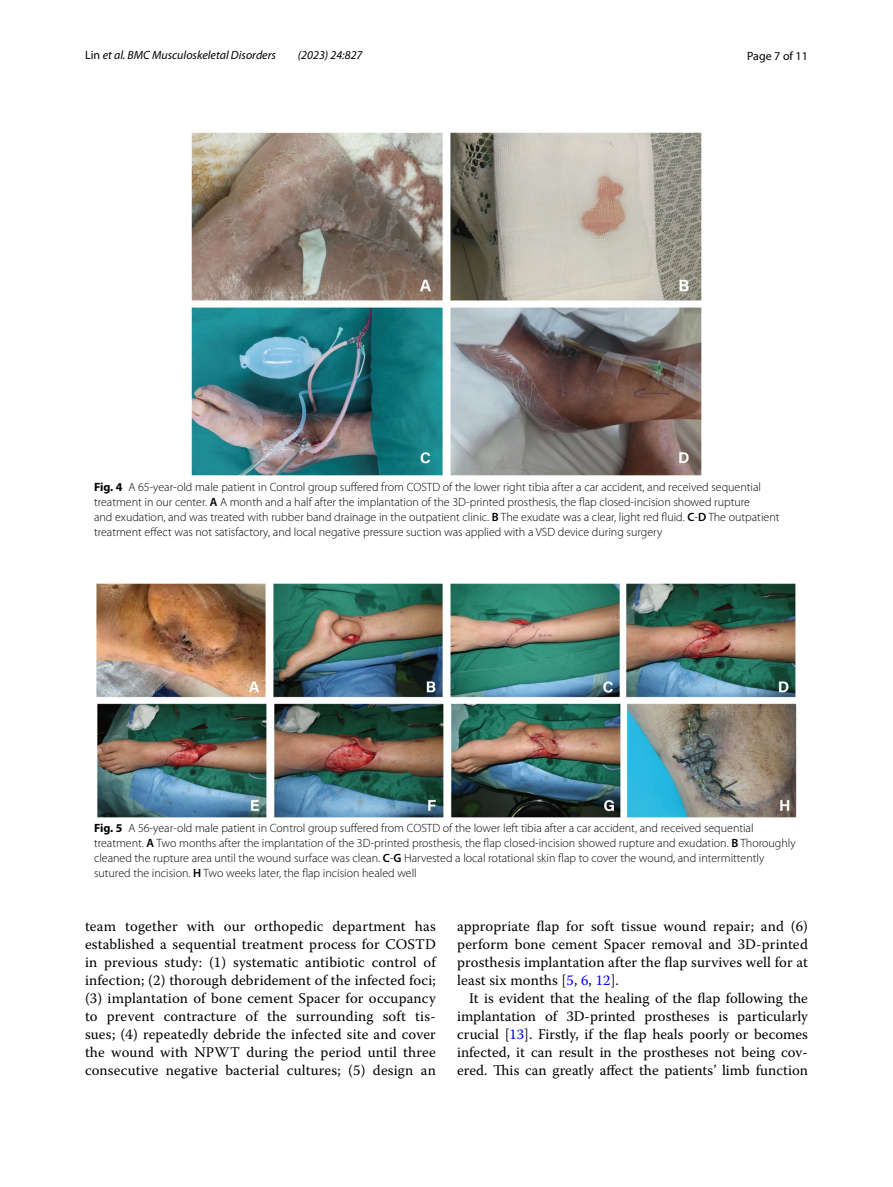
<style>
.page{position:relative;width:893px;height:1187px;background:#fff}
.page>*{position:absolute;margin:0;border:0;box-sizing:border-box;transform-origin:0 0}
.t1{font:14.7px/18px "Warnock Pro";letter-spacing:.01em;color:#000;text-align:justify}
.t2{font:300 12px/15px "Myriad Pro";color:#000}
.t3{font:italic 12px "Myriad Pro";color:#000}
.t4{font:12px "Myriad Pro";color:#000}
.s1{font-style:normal}
.s2{font-weight:700}
.s3{font-weight:600}
.s4{color:#00f}
</style>
<div class="page">
<img style="left:191px;top:133px;width:511px;height:342px">
<img style="left:96px;top:583px;width:701px;height:234px">
<p class="t3" style="left:85px;top:48px;width:192px"><span class="s1">Lin</span> et al. BMC Musculoskeletal Disorders</p>
<p class="t3" style="left:298px;top:48px;width:66px">(2023) 24:827</p>
<p class="t4" style="left:747px;top:48px;width:62px">Page 7 of 11</p>
<p class="t2" style="left:94px;top:479px;width:687px"><span class="s2">Fig. 4</span> A 65-year-old male patient in Control group suffered from COSTD of the lower right tibia after a car accident, and received sequential treatment in our center. <span class="s3">A</span> A month and a half after the implantation of the 3D-printed prosthesis, the flap closed-incision showed rupture<br>and exudation, and was treated with rubber band drainage in the outpatient clinic. <span class="s3">B</span> The exudate was a clear, light red fluid. <span class="s3">C</span>-<span class="s3">D</span> The outpatient treatment effect was not satisfactory, and local negative pressure suction was applied with a VSD device during surgery</p>
<p class="t2" style="left:94px;top:820px;width:703px"><span class="s2">Fig. 5</span> A 56-year-old male patient in Control group suffered from COSTD of the lower left tibia after a car accident, and received sequential treatment. <span class="s3">A</span> Two months after the implantation of the 3D-printed prosthesis, the flap closed-incision showed rupture and exudation. <span class="s3">B</span> Thoroughly cleaned the rupture area until the wound surface was clean. <span class="s3">C</span>-<span class="s3">G</span> Harvested a local rotational skin flap to cover the wound, and intermittently sutured the incision. <span class="s3">H</span> Two weeks later, the flap incision healed well</p>
<p class="t1" style="left:85px;top:916px;width:352px">team together with our orthopedic department has established a sequential treatment process for COSTD in previous study: (1) systematic antibiotic control of infection; (2) thorough debridement of the infected foci; (3) implantation of bone cement Spacer for occupancy to prevent contracture of the surrounding soft tis&shy;sues; (4) repeatedly debride the infected site and cover the wound with NPWT during the period until three consecutive negative bacterial cultures; (5) design an</p>
<p class="t1" style="left:457px;top:916px;width:352px">appropriate flap for soft tissue wound repair; and (6) perform bone cement Spacer removal and 3D-printed prosthesis implantation after the flap survives well for at least six months [<span class="s4">5</span>, <span class="s4">6</span>, <span class="s4">12</span>].</p>
<p class="t1" style="left:457px;top:988px;width:352px;text-indent:12px">It is evident that the healing of the flap following the implantation of 3D-printed prostheses is particularly crucial [<span class="s4">13</span>]. Firstly, if the flap heals poorly or becomes infected, it can result in the prostheses not being cov&shy;ered. This can greatly affect the patients’ limb function</p>
</div>
